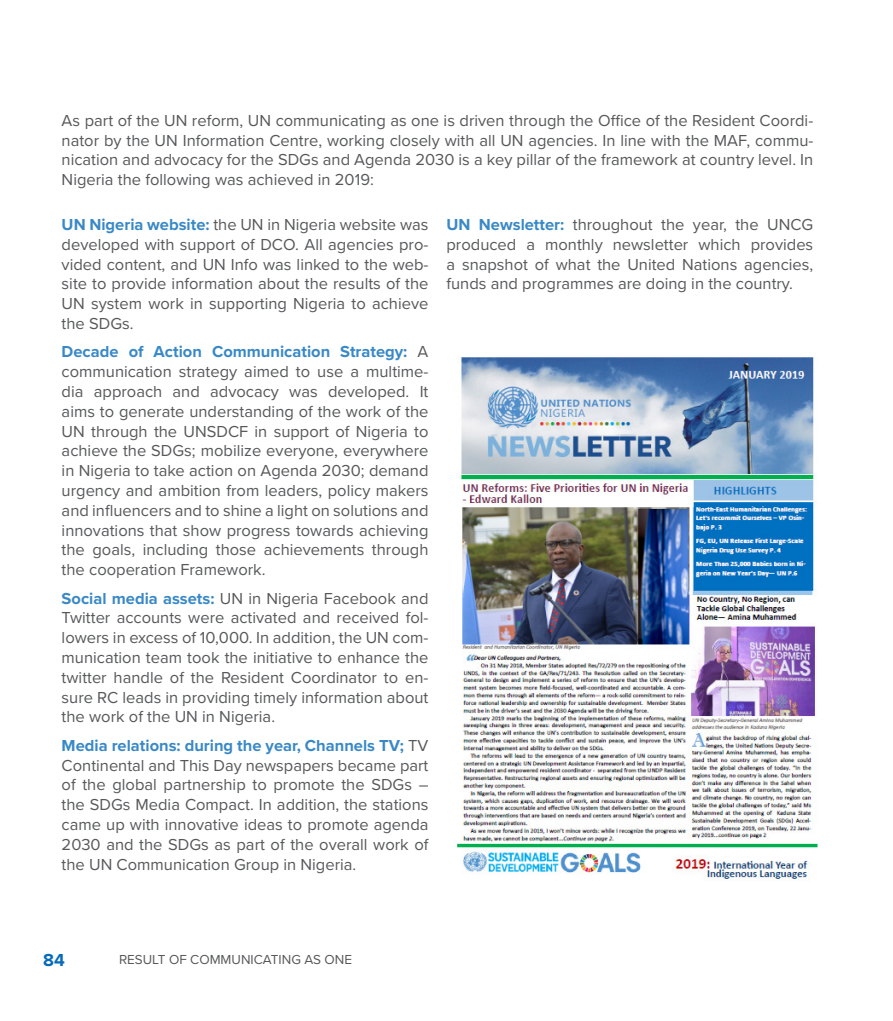
<style>
.page{position:relative;width:893px;height:1021px;background:#fff}
.page>*{position:absolute;margin:0;border:0;box-sizing:border-box;transform-origin:0 0}
.t1{font:700 18px "Proxima Nova";color:#086bb8}
.Main_Body_Text_02{font:16.5px/19.8px "Proxima Nova";color:#57585a;text-align:justify}
.t2{font:13.5px "Proxima Nova";color:#57585a}
.s1{font-weight:700;color:#3989c6}
</style>
<div class="page">
<img style="left:457px;top:357px;width:361px;height:524px">
<p class="Main_Body_Text_02" style="left:62px;top:111px;width:753px">As part of the UN reform, UN communicating as one is driven through the Office of the Resident Coordi&shy;nator by the UN Information Centre, working closely with all UN agencies. In line with the MAF, commu&shy;nication and advocacy for the SDGs and Agenda 2030 is a key pillar of the framework at country level. In Nigeria the following was achieved in 2019:</p>
<p class="Main_Body_Text_02" style="left:62px;top:215px;width:368px"><span class="s1">UN Nigeria website:</span> the UN in Nigeria website was developed with support of DCO. All agencies pro&shy;vided content, and UN Info was linked to the web&shy;site to provide information about the results of the UN system work in supporting Nigeria to achieve the SDGs.</p>
<p class="Main_Body_Text_02" style="left:62px;top:342px;width:368px"><span class="s1">Decade of Action Communication Strategy:</span> A communication strategy aimed to use a multime&shy;dia approach and advocacy was developed. It aims to generate understanding of the work of the UN through the UNSDCF in support of Nigeria to achieve the SDGs; mobilize everyone, everywhere in Nigeria to take action on Agenda 2030; demand urgency and ambition from leaders, policy makers and influencers and to shine a light on solutions and innovations that show progress towards achieving the goals, including those achievements through the cooperation Framework.</p>
<p class="Main_Body_Text_02" style="left:62px;top:588px;width:368px"><span class="s1">Social media assets:</span> UN in Nigeria Facebook and Twitter accounts were activated and received fol&shy;lowers in excess of 10,000. In addition, the UN com&shy;munication team took the initiative to enhance the twitter handle of the Resident Coordinator to en&shy;sure RC leads in providing timely information about the work of the UN in Nigeria.</p>
<p class="Main_Body_Text_02" style="left:62px;top:735px;width:368px"><span class="s1">Media relations: during the year, Channels TV;</span> TV Continental and This Day newspapers became part of the global partnership to promote the SDGs – the SDGs Media Compact. In addition, the stations came up with innovative ideas to promote agenda 2030 and the SDGs as part of the overall work of the UN Communication Group in Nigeria.</p>
<p class="Main_Body_Text_02" style="left:446px;top:215px;width:368px"><span class="s1">UN Newsletter:</span> throughout the year, the UNCG produced a monthly newsletter which provides a snapshot of what the United Nations agencies, funds and programmes are doing in the country.</p>
<p class="t1" style="left:43px;top:949px;width:23px">84</p>
<p class="t2" style="left:119px;top:951px;width:235px">RESULT OF COMMUNICATING AS ONE</p>
</div>
